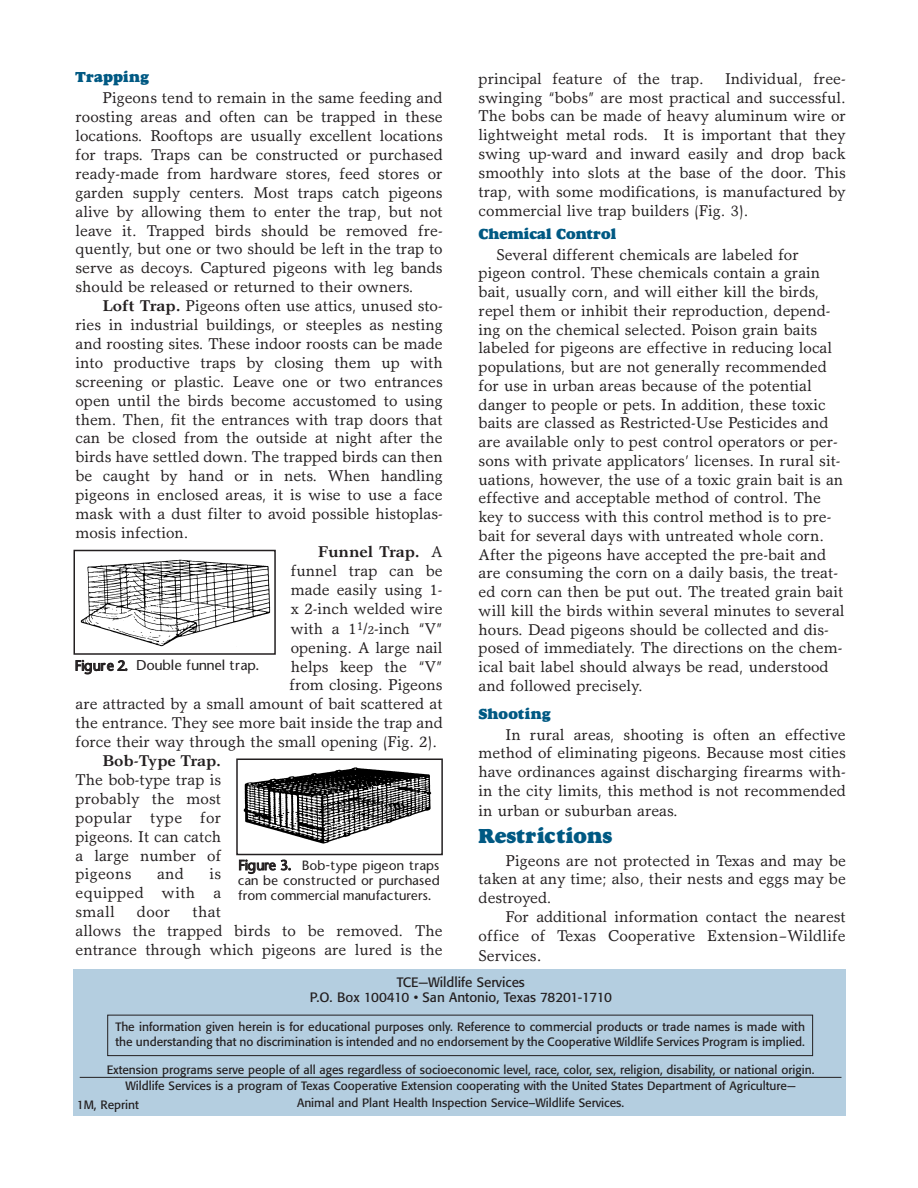
<style>
.page{position:relative;width:918px;height:1188px;background:#fff}
.page>*{position:absolute;margin:0;border:0;box-sizing:border-box;transform-origin:0 0}
.t1{font:21px "Goudy Heavyface DTC";color:#005983}
.t2{font:15.75px/18.8px "Garth Graphic";color:#231f20;text-align:justify}
.t3{font:700 15.75px "Garth Graphic";color:#231f20}
.t4{font:15px "Goudy Heavyface DTC";color:#005983}
.t5{font:15px "Goudy Heavyface DTC";letter-spacing:.025em;color:#005983}
.t6{font:13.5px/15px "Formata";color:#231f20;text-align:center}
.t7{font:500 13.5px "Stone Sans";color:#231f20}
.t8{font:500 12.75px/15px "Stone Sans";color:#231f20;text-align:justify}
.t9{font:12px/16.5px "Formata";color:#231f20}
.s1{font-weight:700}
.s2{font-weight:400}
.s3{font-size:12px}
.s4{font-size:13.5px}
.s5{font-size:16.5px}
</style>
<div class="page">
<img style="left:80px;top:559px;width:191px;height:88px">
<div style="left:74px;top:550px;width:202px;height:105px;border:2px solid #231f20"></div>
<img style="left:243px;top:767px;width:189px;height:77px">
<div style="left:236px;top:759px;width:207px;height:96px;border:2px solid #231f20"></div>
<div style="left:74px;top:970px;width:772px;height:146px;background:#b4cee0"></div>
<div style="left:107px;top:1015px;width:706px;height:41px;border:1px solid #231f20"></div>
<hr style="left:80px;top:1077px;width:762px;height:1px;background:#231f20">
<p class="t4" style="left:76px;top:68px;width:75px">Trapping</p>
<p class="t2" style="left:76px;top:90px;width:369px;text-indent:27px">Pigeons tend to remain in the same feeding and roosting areas and often can be trapped in these locations. Rooftops are usually excellent locations for traps. Traps can be constructed or purchased ready-made from hardware stores, feed stores or garden supply centers. Most traps catch pigeons alive by allowing them to enter the trap, but not leave it. Trapped birds should be removed fre&shy;quently, but one or two should be left in the trap to serve as decoys. Captured pigeons with leg bands should be released or returned to their owners.</p>
<p class="t2" style="left:103px;top:298px;width:342px"><span class="s1">Loft Trap.</span> Pigeons often use attics, unused sto-</p>
<p class="t2" style="left:76px;top:317px;width:369px">ries in industrial buildings, or steeples as nesting</p>
<p class="t2" style="left:76px;top:336px;width:369px">and roosting sites. These indoor roosts can be made</p>
<p class="t2" style="left:76px;top:355px;width:369px">into productive traps by closing them up with</p>
<p class="t2" style="left:76px;top:374px;width:369px">screening or plastic. Leave one or two entrances</p>
<p class="t2" style="left:76px;top:392px;width:369px">open until the birds become accustomed to using</p>
<p class="t2" style="left:76px;top:411px;width:369px">them. Then, fit the entrances with trap doors that</p>
<p class="t2" style="left:76px;top:430px;width:369px">can be closed from the outside at night after the</p>
<p class="t2" style="left:76px;top:449px;width:369px">birds have settled down. The trapped birds can then</p>
<p class="t2" style="left:76px;top:468px;width:369px">be caught by hand or in nets. When handling</p>
<p class="t2" style="left:76px;top:487px;width:369px">pigeons in enclosed areas, it is wise to use a face</p>
<p class="t2" style="left:76px;top:506px;width:369px">mask with a dust filter to avoid possible histoplas-</p>
<p class="t2" style="left:76px;top:525px;width:115px">mosis infection.</p>
<p class="t3" style="left:318px;top:546px;width:126px">Funnel Trap. <span class="s2">A</span></p>
<p class="t2" style="left:291px;top:563px;width:153px">funnel trap can be</p>
<p class="t2" style="left:291px;top:581px;width:153px">made easily using 1-</p>
<p class="t2" style="left:291px;top:600px;width:153px">x 2-inch welded wire</p>
<p class="t2" style="left:291px;top:621px;width:153px">with a 1<sup>1</sup>/<span class="s3">2</span>-inch “V”</p>
<p class="t2" style="left:291px;top:639px;width:153px">opening. A large nail</p>
<p class="t2" style="left:291px;top:658px;width:153px">helps keep the “V”</p>
<p class="t2" style="left:290px;top:677px;width:155px">from closing. Pigeons</p>
<p class="t2" style="left:76px;top:696px;width:369px">are attracted by a small amount of bait scattered at</p>
<p class="t2" style="left:76px;top:715px;width:369px">the entrance. They see more bait inside the trap and</p>
<p class="t2" style="left:76px;top:734px;width:363px">force their way through the small opening (Fig. 2).</p>
<p class="t3" style="left:103px;top:755px;width:120px">Bob-Type Trap.</p>
<p class="t2" style="left:76px;top:772px;width:147px">The bob-type trap is probably the most popular type for pigeons. It can catch a large number of pigeons</p>
<p class="t7" style="left:75px;top:657px;width:185px">Figure 2. Double funnel trap.</p>
<p class="t8" style="left:238px;top:858px;width:203px"><span class="s4">Figure 3.</span> Bob-type pigeon traps can be constructed or purchased from commercial manufacturers.</p>
<p class="t2" style="left:157px;top:866px;width:28px">and</p>
<p class="t2" style="left:76px;top:866px;width:147px;text-indent:134px">is equipped with a small</p>
<p class="t2" style="left:76px;top:904px;width:369px;text-align:left;text-indent:117px">that<br>allows the trapped birds to be removed. The entrance through which pigeons are lured is the</p>
<p class="t2" style="left:137px;top:904px;width:35px">door</p>
<p class="t2" style="left:479px;top:70px;width:369px;text-indent:246px">Individual, free&shy;swinging “bobs” are most practical and successful.<br>The bobs can be made of heavy aluminum wire or lightweight metal rods. It is important that they swing up-ward and inward easily and drop back smoothly into slots at the base of the door. This trap, with some modifications, is manufactured by commercial live trap builders (Fig. 3).</p>
<p class="t4" style="left:479px;top:225px;width:139px">Chemical Control</p>
<p class="t2" style="left:479px;top:247px;width:367px;text-align:left;text-indent:18px">Several different chemicals are labeled for pigeon control. These chemicals contain a grain bait, usually corn, and will either kill the birds, repel them or inhibit their reproduction, depend&shy;ing on the chemical selected. Poison grain baits labeled for pigeons are effective in reducing local populations, but are not generally recommended for use in urban areas because of the potential danger to people or pets. In addition, these toxic baits are classed as Restricted-Use Pesticides and are available only to pest control operators or per&shy;sons with private applicators’ licenses. In rural sit&shy;uations, however, the use of a toxic grain bait is an effective and acceptable method of control. The key to success with this control method is to pre&shy;bait for several days with untreated whole corn.<br>After the pigeons have accepted the pre-bait and are consuming the corn on a daily basis, the treat&shy;ed corn can then be put out. The treated grain bait will kill the birds within several minutes to several hours. Dead pigeons should be collected and dis&shy;posed of immediately. The directions on the chem&shy;ical bait label should always be read, understood and followed precisely.</p>
<p class="t5" style="left:479px;top:705px;width:73px">Shooting</p>
<p class="t2" style="left:479px;top:726px;width:369px;text-indent:27px">In rural areas, shooting is often an effective method of eliminating pigeons. Because most cities have ordinances against discharging firearms with&shy;in the city limits, this method is not recommended in urban or suburban areas.</p>
<h1 class="t1" style="left:479px;top:823px;width:135px">Restrictions</h1>
<p class="t2" style="left:479px;top:852px;width:369px;text-indent:27px">Pigeons are not protected in Texas and may be taken at any time; also, their nests and eggs may be destroyed.</p>
<p class="t2" style="left:479px;top:909px;width:369px;line-height:19.2px;text-indent:27px">For additional information contact the nearest office of Texas Cooperative Extension–Wildlife Services<span class="s5">.</span></p>
<p class="t2" style="left:479px;top:70px;width:227px">principal feature of the trap.</p>
<p class="t6" style="left:310px;top:976px;width:304px">TCE—Wildlife Services<br>P.O. Box 100410 • San Antonio, Texas 78201-1710</p>
<p class="t9" style="left:116px;top:1020px;width:691px;line-height:15.1px">The information given herein is for educational purposes only. Reference to commercial products or trade names is made with the understanding that no discrimination is intended and no endorsement by the Cooperative Wildlife Services Program is implied.</p>
<p class="t9" style="left:107px;top:1062px;width:709px;text-align:center">Extension programs serve people of all ages regardless of socioeconomic level, race, color, sex, religion, disability, or national origin.<br>Wildlife Services is a program of Texas Cooperative Extension cooperating with the United States Department of Agriculture—<br>Animal and Plant Health Inspection Service–Wildlife Services.</p>
<p class="t9" style="left:77px;top:1098px;width:64px">1M, Reprint</p>
</div>
